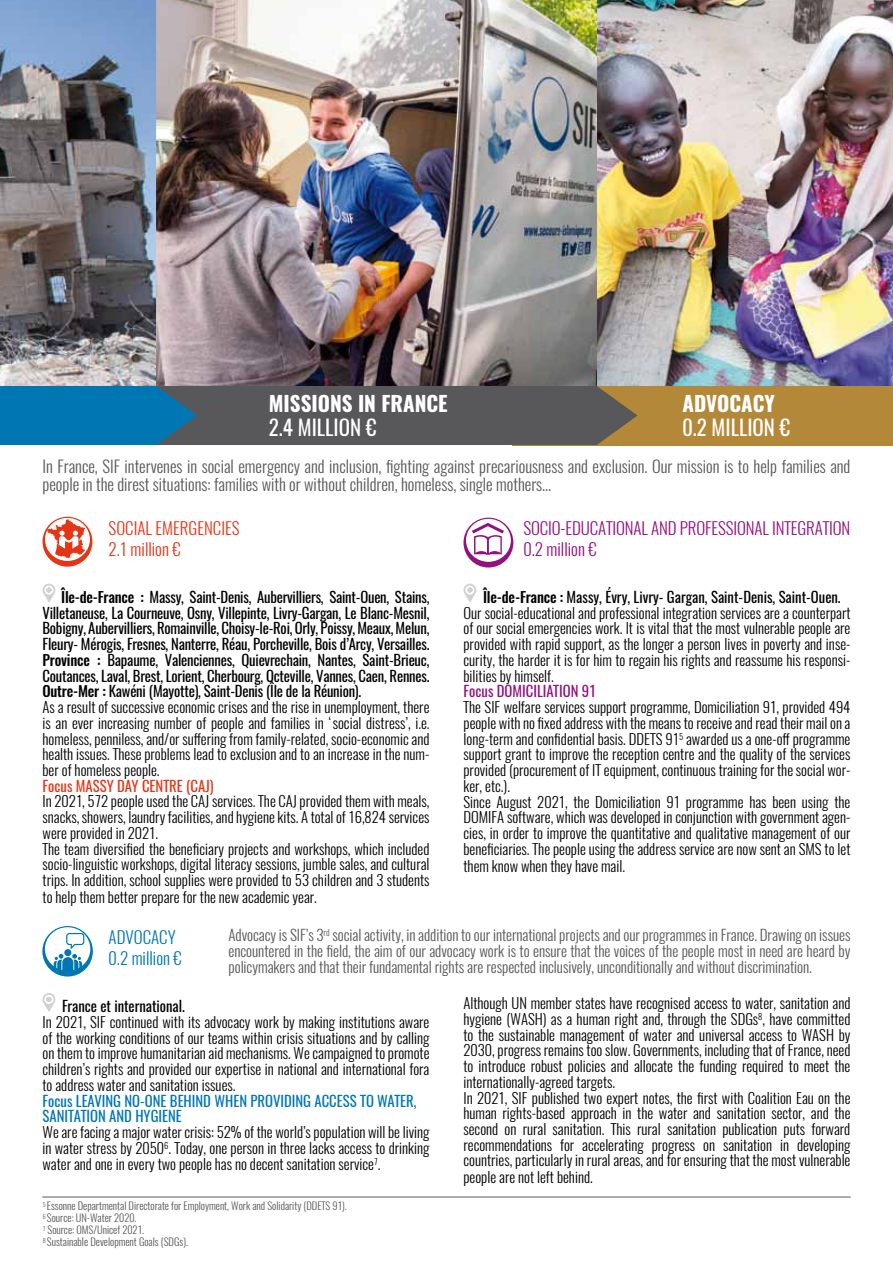
<style>
.page{position:relative;width:893px;height:1263px;background:#fff}
.page>*{position:absolute;margin:0;border:0;box-sizing:border-box;transform-origin:0 0}
.t1{font:700 21px "Oswald";color:#fff}
.t2{font:21px "Oswald";color:#fff}
.t3{font:300 16.95px/20.4px "Oswald";letter-spacing:-.01em;color:#93117e}
.t4{font:300 16.95px/20.4px "Oswald";color:#e53517}
.t5{font:300 16.95px/20.4px "Oswald";color:#0076b3}
.t6{font:300 16.5px/18px "Oswald";color:#58585a}
.t7{font:300 15px/15.8px "Oswald";letter-spacing:-.005em;color:#58585a;text-align:justify}
.t8{font:300 14.7px/15.8px "Oswald";color:#000}
.t9{font:14.7px/15.8px "Oswald";letter-spacing:-.015em;color:#000}
.t10{font:14.7px/15.8px "Oswald";color:#0076b3}
.t11{font:14.7px "Oswald";color:#e53517}
.t12{font:14.7px "Oswald";color:#93117e}
.t13{font:300 10.5px/12px "Oswald";color:#58585a}
.s1{font-weight:500}
.s2{font-weight:300}
.s3{font-weight:400}
</style>
<div class="page">
<img style="left:0;top:0;width:156px;height:386px">
<img style="left:597px;top:0;width:296px;height:386px">
<img style="left:156px;top:0;width:441px;height:386px">
<svg style="left:43px;top:584px;width:12px;height:18px"></svg>
<svg style="left:463px;top:584px;width:13px;height:18px"></svg>
<svg style="left:43px;top:993px;width:12px;height:19px"></svg>
<svg style="left:463px;top:518px;width:50px;height:49px"></svg>
<svg style="left:43px;top:517px;width:49px;height:50px"></svg>
<svg style="left:42px;top:926px;width:51px;height:50px"></svg>
<div style="left:512px;top:386px;width:381px;height:59px;background:#b38838"></div>
<svg style="left:0;top:386px;width:637px;height:59px;background:#426171"></svg>
<hr style="left:42px;top:1197px;width:809px;height:1px;background:#58585a">
<h1 class="t1" style="left:269px;top:389px;width:180px">MISSIONS IN FRANCE</h1>
<h1 class="t2" style="left:269px;top:413px;width:109px">2.4 MILLION €</h1>
<h1 class="t1" style="left:682px;top:389px;width:94px">ADVOCACY</h1>
<h1 class="t2" style="left:682px;top:413px;width:109px">0.2 MILLION €</h1>
<p class="t6" style="left:43px;top:457px;width:809px">In France, SIF intervenes in social emergency and inclusion, fighting against precariousness and exclusion. Our mission is to help families and people in the direst situations: families with or without children, homeless, single mothers...</p>
<p class="t4" style="left:109px;top:518px;width:133px">SOCIAL EMERGENCIES<br>2.1 million €</p>
<p class="t3" style="left:523px;top:518px;width:328px">SOCIO-EDUCATIONAL AND PROFESSIONAL INTEGRATION<br>0.2 million €</p>
<p class="t9" style="left:42px;top:589px;width:389px;text-indent:19px"><span class="s1">Île-de-France :</span> Massy, Saint-Denis, Aubervilliers, Saint-Ouen, Stains, Villetaneuse, La Courneuve, Osny, Villepinte, Livry-Gargan, Le Blanc-Mesnil, Bobigny, Aubervilliers, Romainville, Choisy-le-Roi, Orly, Poissy, Meaux, Melun, Fleury- Mérogis, Fresnes, Nanterre, Réau, Porcheville, Bois d’Arcy, Versailles.<br><span class="s1">Province :</span> Bapaume, Valenciennes, Quievrechain, Nantes, Saint-Brieuc, Coutances, Laval, Brest, Lorient, Cherbourg, Octeville, Vannes, Caen, Rennes.<br><span class="s1">Outre-Mer :</span> Kawéni (Mayotte), Saint-Denis (Île de la Réunion).<br><span class="s2">As a result of successive economic crises and the rise in unemployment, there is an ever increasing number of people and families in ‘social distress’, i.e. homeless, penniless, and/or suffering from family-related, socio-economic and health issues. These problems lead to exclusion and to an increase in the num&shy;ber of homeless people.</span></p>
<p class="t11" style="left:43px;top:775px;width:42px">Focus Massy</p>
<p class="t11" style="left:117px;top:775px;width:33px">Day Centre</p>
<p class="t11" style="left:186px;top:775px;width:29px">(CAJ)</p>
<p class="t8" style="left:43px;top:794px;width:388px">In 2021, 572 people used the CAJ services. The CAJ provided them with meals, snacks, showers, laundry facilities, and hygiene kits. A total of 16,824 services were provided in 2021.<br>The team diversified the beneficiary projects and workshops, which included socio-linguistic workshops, digital literacy sessions, jumble sales, and cultural trips. In addition, school supplies were provided to 53 children and 3 students</p>
<p class="t8" style="left:43px;top:890px;width:276px">to help them better prepare for the new academic year.</p>
<p class="t8" style="left:463px;top:589px;width:388px;text-indent:20px"><span class="s1">Île-de-France :</span> <span class="s3">Massy, Évry, Livry- Gargan, Saint-Denis, Saint-Ouen.<br></span>Our social-educational and professional integration services are a counterpart of our social emergencies work. It is vital that the most vulnerable people are provided with rapid support, as the longer a person lives in poverty and inse&shy;curity, the harder it is for him to regain his rights and reassume his responsi&shy;bilities by himself.</p>
<p class="t12" style="left:463px;top:681px;width:76px">Focus Domiciliati</p>
<p class="t12" style="left:563px;top:681px;width:35px">on 91</p>
<p class="t8" style="left:463px;top:699px;width:388px">The SIF welfare services support programme, Domiciliation 91, provided 494 people with no fixed address with the means to receive and read their mail on a long-term and confidential basis. DDETS 91<sup>5</sup> awarded us a one-off programme support grant to improve the reception centre and the quality of the services provided (procurement of IT equipment, continuous training for the social wor&shy;ker, etc.).<br>Since August 2021, the Domiciliation 91 programme has been using the DOMIFA software, which was developed in conjunction with government agen&shy;cies, in order to improve the quantitative and qualitative management of our beneficiaries. The people using the address service are now sent an SMS to let them know when they have mail.</p>
<p class="t5" style="left:109px;top:927px;width:75px">ADVOCACY<br>0.2 million €</p>
<p class="t7" style="left:229px;top:927px;width:623px">Advocacy is SIF’s 3<sup>rd</sup> social activity, in addition to our international projects and our programmes in France. Drawing on issues encountered in the field, the aim of our advocacy work is to ensure that the voices of the people most in need are heard by policymakers and that their fundamental rights are respected inclusively, unconditionally and without discrimination.</p>
<p class="t9" style="left:62px;top:998px;width:124px">France et international.</p>
<p class="t8" style="left:43px;top:1014px;width:388px;text-align:justify">In 2021, SIF continued with its advocacy work by making institutions aware of the working conditions of our teams within crisis situations and by calling on them to improve humanitarian aid mechanisms. We campaigned to promote children’s rights and provided our expertise in national and international fora to address water and sanitation issues.</p>
<p class="t10" style="left:43px;top:1093px;width:376px">Focus LEAVING NO-ONE BEHIND WHEN PROVIDING ACCESS TO WATER,<br>SANITATION AND HYGIENE</p>
<p class="t8" style="left:43px;top:1124px;width:388px;text-align:justify">We are facing a major water crisis: 52% of the world’s population will be living in water stress by 2050<sup>6</sup>. Today, one person in three lacks access to drinking water and one in every two people has no decent sanitation service<sup>7</sup>.</p>
<p class="t13" style="left:43px;top:1200px;width:306px"><sup>5</sup> Essonne Departmental Directorate for Employment, Work and Solidarity (DDETS 91).<br><sup>6</sup> Source: UN-Water 2020.<br><sup>7</sup> Source: OMS/Unicef 2021.<br><sup>8</sup> Sustainable Development Goals (SDGs).</p>
<p class="t8" style="left:463px;top:995px;width:388px">Although UN member states have recognised access to water, sanitation and hygiene (WASH) as a human right and, through the SDGs<sup>8</sup>, have committed to the sustainable management of water and universal access to WASH by 2030, progress remains too slow. Governments, including that of France, need to introduce robust policies and allocate the funding required to meet the internationally-agreed targets.<br>In 2021, SIF published two expert notes, the first with Coalition Eau on the human rights-based approach in the water and sanitation sector, and the second on rural sanitation. This rural sanitation publication puts forward recommendations for accelerating progress on sanitation in developing countries, particularly in rural areas, and for ensuring that the most vulnerable people are not left behind.</p>
</div>
